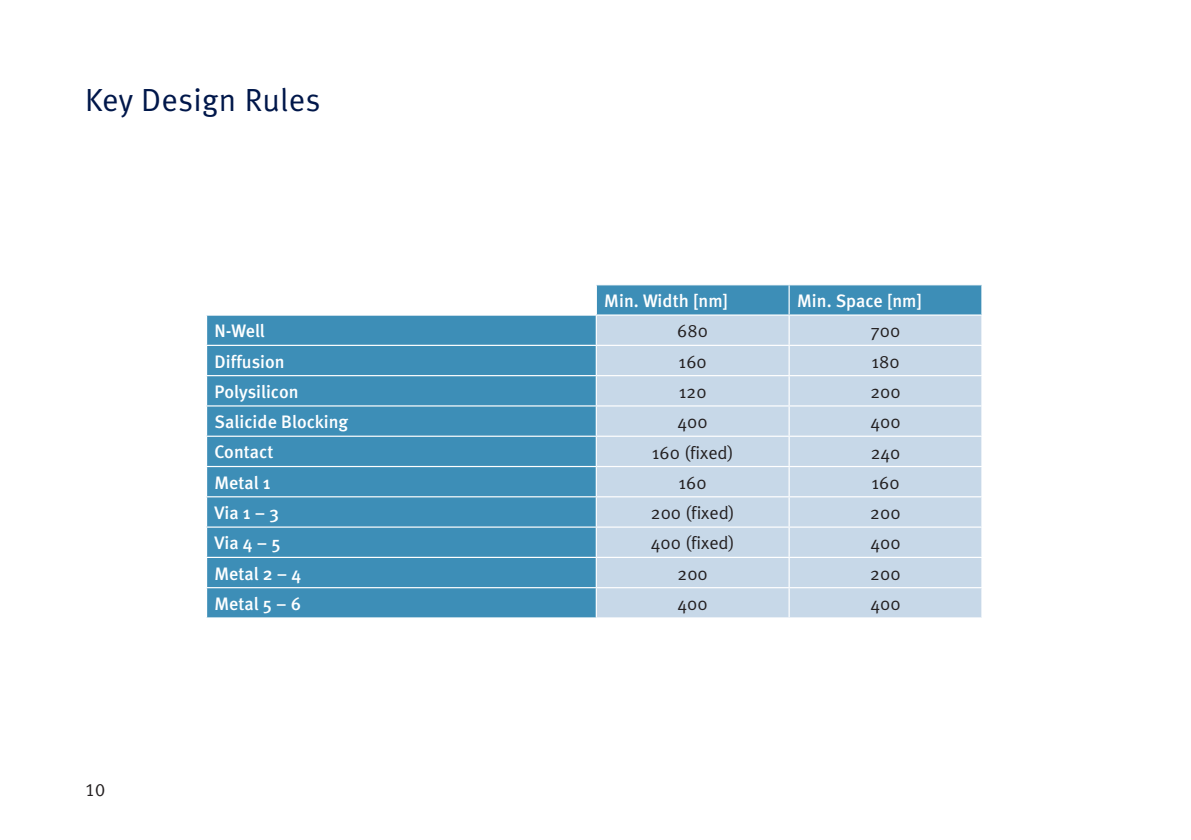
<style>
.page{position:relative;width:1191px;height:840px;background:#fff}
.page>*{position:absolute;margin:0;border:0;box-sizing:border-box;transform-origin:0 0}
.t1{font:32px "Meta Normal";letter-spacing:.01em;color:#00174a}
.t2{font:500 18px "Meta";letter-spacing:.005em;color:#fff}
.t3{font:18px "Meta Normal";letter-spacing:.005em;color:#231f20}
.t4{font:18px "Meta Normal LF";color:#231f20}
</style>
<div class="page">
<div style="left:207px;top:315px;width:388px;height:302px;background:#3d8eb7"></div>
<hr style="left:206px;top:344px;width:390px;height:2px;background:#fff">
<hr style="left:206px;top:375px;width:390px;height:1px;background:#fff">
<hr style="left:206px;top:405px;width:390px;height:1px;background:#fff">
<hr style="left:206px;top:435px;width:390px;height:1px;background:#fff">
<hr style="left:206px;top:465px;width:390px;height:2px;background:#fff">
<hr style="left:206px;top:496px;width:390px;height:1px;background:#fff">
<hr style="left:206px;top:526px;width:390px;height:1px;background:#fff">
<hr style="left:206px;top:556px;width:390px;height:1px;background:#fff">
<hr style="left:206px;top:586px;width:390px;height:2px;background:#fff">
<svg style="left:206px;top:315px;width:1px;height:274px"></svg>
<svg style="left:596px;top:284px;width:386px;height:333px;background:#bdd3e4"></svg>
<hr style="left:596px;top:344px;width:193px;height:2px;background:#fff">
<hr style="left:789px;top:344px;width:193px;height:2px;background:#fff">
<h1 class="t1" style="left:85px;top:81px;width:237px">Key Design Rules</h1>
<p class="t2" style="left:604px;top:290px;width:125px">Min. Width [nm]</p>
<p class="t2" style="left:797px;top:290px;width:126px">Min. Space [nm]</p>
<p class="t4" style="left:85px;top:779px;width:22px">10</p>
<p class="t2" style="left:214px;top:320px;width:52px">N-Well</p>
<p class="t3" style="left:677px;top:320px;width:32px">680</p>
<p class="t3" style="left:871px;top:320px;width:31px">700</p>
<p class="t2" style="left:214px;top:350px;width:72px">Diffusion</p>
<p class="t3" style="left:678px;top:351px;width:30px">160</p>
<p class="t3" style="left:871px;top:351px;width:30px">180</p>
<p class="t2" style="left:214px;top:381px;width:86px">Polysilicon</p>
<p class="t3" style="left:679px;top:381px;width:29px">120</p>
<p class="t3" style="left:870px;top:381px;width:32px">200</p>
<p class="t2" style="left:214px;top:411px;width:135px">Salicide Blocking</p>
<p class="t3" style="left:677px;top:411px;width:32px">400</p>
<p class="t3" style="left:870px;top:411px;width:32px">400</p>
<p class="t2" style="left:214px;top:441px;width:60px">Contact</p>
<p class="t3" style="left:652px;top:441px;width:83px">160 (fixed)</p>
<p class="t3" style="left:870px;top:441px;width:31px">240</p>
<p class="t2" style="left:214px;top:471px;width:57px">Metal 1</p>
<p class="t3" style="left:678px;top:472px;width:30px">160</p>
<p class="t3" style="left:871px;top:472px;width:30px">160</p>
<p class="t2" style="left:214px;top:502px;width:66px">Via 1 – 3</p>
<p class="t3" style="left:651px;top:502px;width:85px">200 (fixed)</p>
<p class="t3" style="left:870px;top:502px;width:32px">200</p>
<p class="t2" style="left:214px;top:532px;width:68px">Via 4 – 5</p>
<p class="t3" style="left:651px;top:532px;width:85px">400 (fixed)</p>
<p class="t3" style="left:870px;top:532px;width:32px">400</p>
<p class="t2" style="left:214px;top:562px;width:88px">Metal 2 – 4</p>
<p class="t3" style="left:677px;top:562px;width:32px">200</p>
<p class="t3" style="left:870px;top:562px;width:32px">200</p>
<p class="t2" style="left:214px;top:592px;width:88px">Metal 5 – 6</p>
<p class="t3" style="left:677px;top:593px;width:32px">400</p>
<p class="t3" style="left:870px;top:593px;width:32px">400</p>
</div>
